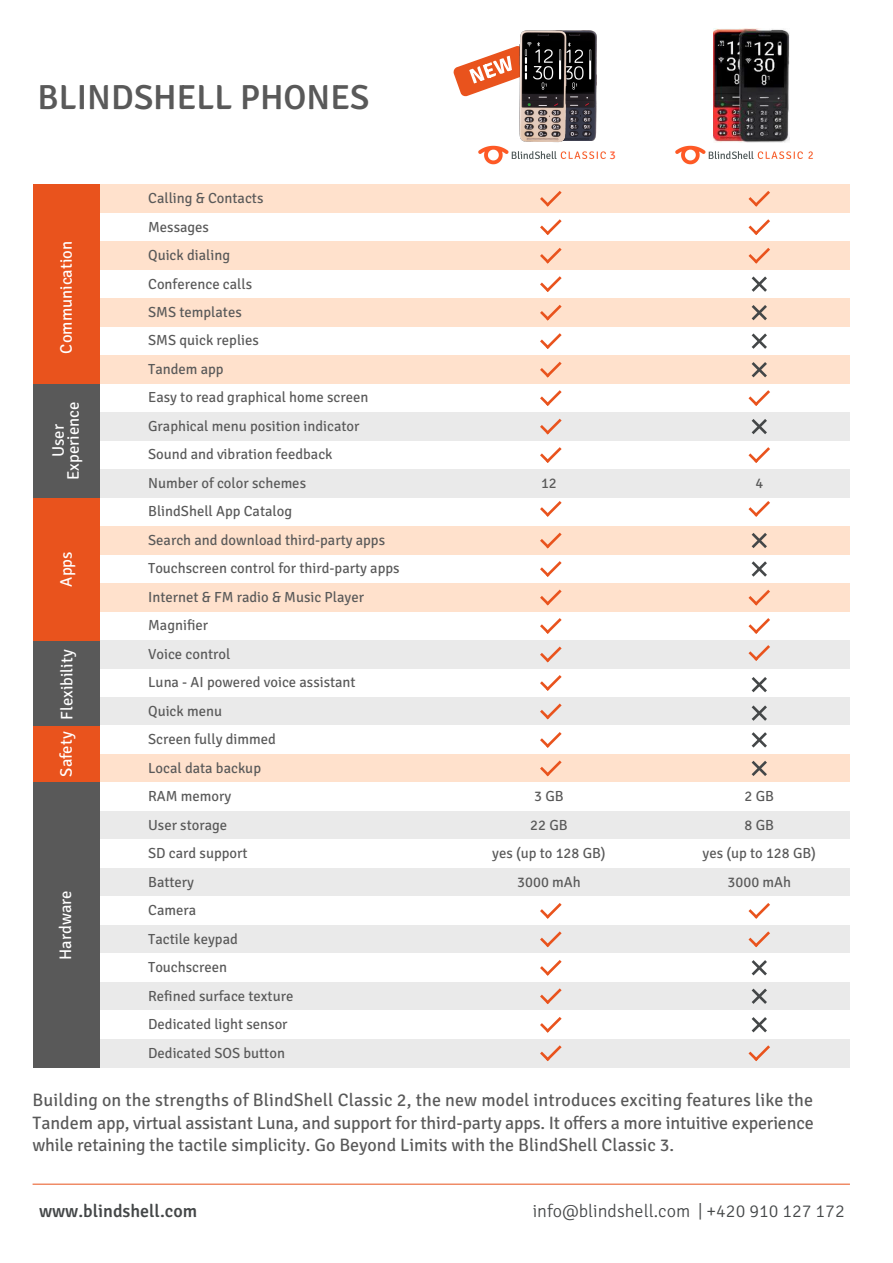
<style>
.page{position:relative;width:893px;height:1263px;background:#fff}
.page>*{position:absolute;margin:0;border:0;box-sizing:border-box;transform-origin:0 0}
.t1{font:500 34.8px "Signika";color:#595959}
.t2{font:18px/22.5px "Signika";color:#595959;text-align:justify}
.t3{font:300 18px "Signika";color:#444748}
.t4{font:500 18px "Signika";color:#444748}
.t5{font:16.65px/15px "Signika";color:#fff;text-align:center}
.t6{font:14.7px/28.5px "Signika";color:#595959}
.t7{font:11.7px "Signika";color:#ff572e}
</style>
<div class="page">
<img style="left:571px;top:30px;width:26px;height:111px">
<div style="left:33px;top:184px;width:67px;height:200px;background:#e9531d"></div>
<div style="left:33px;top:498px;width:67px;height:165px;background:#e9531d"></div>
<div style="left:33px;top:726px;width:67px;height:55px;background:#e9531d"></div>
<div style="left:33px;top:641px;width:67px;height:85px;background:#595959"></div>
<div style="left:33px;top:781px;width:67px;height:286px;background:#595959"></div>
<div style="left:33px;top:384px;width:67px;height:114px;background:#595959"></div>
<div style="left:100px;top:184px;width:750px;height:29px;background:#ffe1cc"></div>
<div style="left:100px;top:241px;width:750px;height:29px;background:#ffe1cc"></div>
<div style="left:100px;top:298px;width:750px;height:29px;background:#ffe1cc"></div>
<div style="left:100px;top:355px;width:750px;height:29px;background:#ffe1cc"></div>
<div style="left:100px;top:412px;width:750px;height:29px;background:#eaeaea"></div>
<div style="left:100px;top:469px;width:750px;height:29px;background:#eaeaea"></div>
<div style="left:100px;top:526px;width:750px;height:29px;background:#ffe1cc"></div>
<div style="left:100px;top:697px;width:750px;height:29px;background:#eaeaea"></div>
<div style="left:100px;top:640px;width:750px;height:29px;background:#eaeaea"></div>
<div style="left:100px;top:754px;width:750px;height:29px;background:#ffe1cc"></div>
<div style="left:100px;top:811px;width:750px;height:29px;background:#eaeaea"></div>
<div style="left:100px;top:868px;width:750px;height:29px;background:#eaeaea"></div>
<div style="left:100px;top:925px;width:750px;height:28px;background:#eaeaea"></div>
<div style="left:100px;top:982px;width:750px;height:28px;background:#eaeaea"></div>
<div style="left:100px;top:1039px;width:750px;height:28px;background:#eaeaea"></div>
<img style="left:675px;top:145px;width:138px;height:20px">
<img style="left:478px;top:145px;width:128px;height:20px">
<svg style="left:453px;top:47px;width:60px;height:50px"></svg>
<img style="left:714px;top:29px;width:75px;height:114px">
<img style="left:513px;top:30px;width:58px;height:121px">
<hr style="left:33px;top:1184px;width:817px;height:1px;background:#e8531c">
<svg style="left:752px;top:276px;width:15px;height:16px"></svg>
<svg style="left:752px;top:305px;width:15px;height:15px"></svg>
<svg style="left:752px;top:333px;width:15px;height:16px"></svg>
<svg style="left:540px;top:191px;width:22px;height:16px"></svg>
<svg style="left:540px;top:219px;width:22px;height:16px"></svg>
<svg style="left:540px;top:248px;width:22px;height:16px"></svg>
<svg style="left:749px;top:191px;width:21px;height:16px"></svg>
<svg style="left:749px;top:219px;width:21px;height:16px"></svg>
<svg style="left:749px;top:248px;width:21px;height:16px"></svg>
<svg style="left:752px;top:362px;width:15px;height:15px"></svg>
<svg style="left:752px;top:419px;width:15px;height:15px"></svg>
<svg style="left:752px;top:533px;width:15px;height:15px"></svg>
<svg style="left:752px;top:561px;width:15px;height:16px"></svg>
<svg style="left:749px;top:390px;width:21px;height:16px"></svg>
<svg style="left:749px;top:447px;width:21px;height:16px"></svg>
<svg style="left:540px;top:276px;width:22px;height:16px"></svg>
<svg style="left:540px;top:305px;width:22px;height:16px"></svg>
<svg style="left:540px;top:333px;width:22px;height:16px"></svg>
<div style="left:100px;top:583px;width:750px;height:29px;background:#ffe1cc"></div>
<svg style="left:749px;top:590px;width:21px;height:15px"></svg>
<svg style="left:540px;top:590px;width:22px;height:15px"></svg>
<svg style="left:540px;top:362px;width:22px;height:15px"></svg>
<svg style="left:540px;top:390px;width:22px;height:16px"></svg>
<svg style="left:540px;top:419px;width:22px;height:15px"></svg>
<svg style="left:540px;top:447px;width:22px;height:16px"></svg>
<svg style="left:540px;top:618px;width:22px;height:16px"></svg>
<svg style="left:540px;top:501px;width:22px;height:16px"></svg>
<svg style="left:749px;top:618px;width:21px;height:16px"></svg>
<svg style="left:749px;top:501px;width:21px;height:16px"></svg>
<svg style="left:752px;top:677px;width:15px;height:15px"></svg>
<svg style="left:752px;top:705px;width:15px;height:16px"></svg>
<svg style="left:752px;top:732px;width:15px;height:15px"></svg>
<svg style="left:752px;top:761px;width:15px;height:15px"></svg>
<svg style="left:752px;top:960px;width:15px;height:15px"></svg>
<svg style="left:752px;top:989px;width:15px;height:15px"></svg>
<svg style="left:752px;top:1017px;width:15px;height:15px"></svg>
<svg style="left:749px;top:645px;width:21px;height:16px"></svg>
<svg style="left:540px;top:533px;width:22px;height:15px"></svg>
<svg style="left:540px;top:561px;width:22px;height:16px"></svg>
<svg style="left:540px;top:647px;width:22px;height:15px"></svg>
<svg style="left:540px;top:675px;width:22px;height:16px"></svg>
<svg style="left:540px;top:703px;width:22px;height:16px"></svg>
<svg style="left:540px;top:732px;width:22px;height:16px"></svg>
<svg style="left:540px;top:760px;width:22px;height:16px"></svg>
<svg style="left:540px;top:931px;width:22px;height:16px"></svg>
<svg style="left:540px;top:960px;width:22px;height:16px"></svg>
<svg style="left:540px;top:988px;width:22px;height:16px"></svg>
<svg style="left:540px;top:1017px;width:22px;height:16px"></svg>
<svg style="left:540px;top:1045px;width:22px;height:16px"></svg>
<svg style="left:749px;top:931px;width:21px;height:16px"></svg>
<svg style="left:540px;top:903px;width:22px;height:16px"></svg>
<svg style="left:749px;top:903px;width:21px;height:16px"></svg>
<svg style="left:749px;top:1045px;width:21px;height:16px"></svg>
<h1 class="t1" style="left:38px;top:72px;width:333px">BLINDSHELL PHONES</h1>
<p class="t5" style="left:58px;top:353px;width:114px;rotate:-90deg">Communication</p>
<p class="t5" style="left:50px;top:480px;width:80px;rotate:-90deg">User<br>Experience</p>
<p class="t5" style="left:58px;top:587px;width:37px;rotate:-90deg">Apps</p>
<p class="t5" style="left:58px;top:720px;width:72px;rotate:-90deg">Flexibility</p>
<p class="t5" style="left:58px;top:777px;width:47px;rotate:-90deg">Safety</p>
<p class="t5" style="left:57px;top:960px;width:71px;rotate:-90deg">Hardware</p>
<p class="t6" style="left:148px;top:183px;width:222px">Calling &amp; Contacts<br>Messages<br>Quick dialing<br>Conference calls<br>SMS templates<br>SMS quick replies<br>Tandem app<br>Easy to read graphical home screen<br>Graphical menu position indicator<br>Sound and vibration feedback<br>Number of color schemes</p>
<p class="t6" style="left:148px;top:496px;width:253px">BlindShell App Catalog<br>Search and download third-party apps<br>Touchscreen control for third-party apps</p>
<p class="t6" style="left:148px;top:582px;width:217px">Internet &amp; FM radio &amp; Music Player</p>
<p class="t6" style="left:148px;top:610px;width:61px">Magnifier</p>
<p class="t6" style="left:148px;top:639px;width:84px">Voice control</p>
<p class="t6" style="left:148px;top:667px;width:209px">Luna - AI powered voice assistant<br>Quick menu</p>
<p class="t6" style="left:148px;top:724px;width:147px">Screen fully dimmed<br>Local data backup<br>RAM memory<br>User storage<br>SD card support<br>Battery<br>Camera<br>Tactile keypad<br>Touchscreen<br>Refined surface texture<br>Dedicated light sensor<br>Dedicated SOS button</p>
<p class="t7" style="left:609px;top:146px;width:8px">3</p>
<p class="t6" style="left:541px;top:468px;width:17px">12</p>
<p class="t6" style="left:755px;top:468px;width:9px">4</p>
<p class="t6" style="left:492px;top:781px;width:115px;text-align:center">3 GB<br>22 GB<br>yes (up to 128 GB)<br>3000 mAh</p>
<p class="t6" style="left:703px;top:781px;width:115px;text-align:center">2 GB<br>8 GB<br>yes (up to 128 GB)<br>3000 mAh</p>
<p class="t2" style="left:33px;top:1088px;width:783px">Building on the strengths of BlindShell Classic 2, the new model introduces exciting features like the Tandem app, virtual assistant Luna, and support for third-party apps. It offers a more intuitive experience while retaining the tactile simplicity. Go Beyond Limits with the BlindShell Classic 3.</p>
<p class="t4" style="left:39px;top:1198px;width:160px">www.blindshell.com</p>
<p class="t3" style="left:533px;top:1198px;width:314px">info@blindshell.com | +420 910 127 172</p>
</div>
